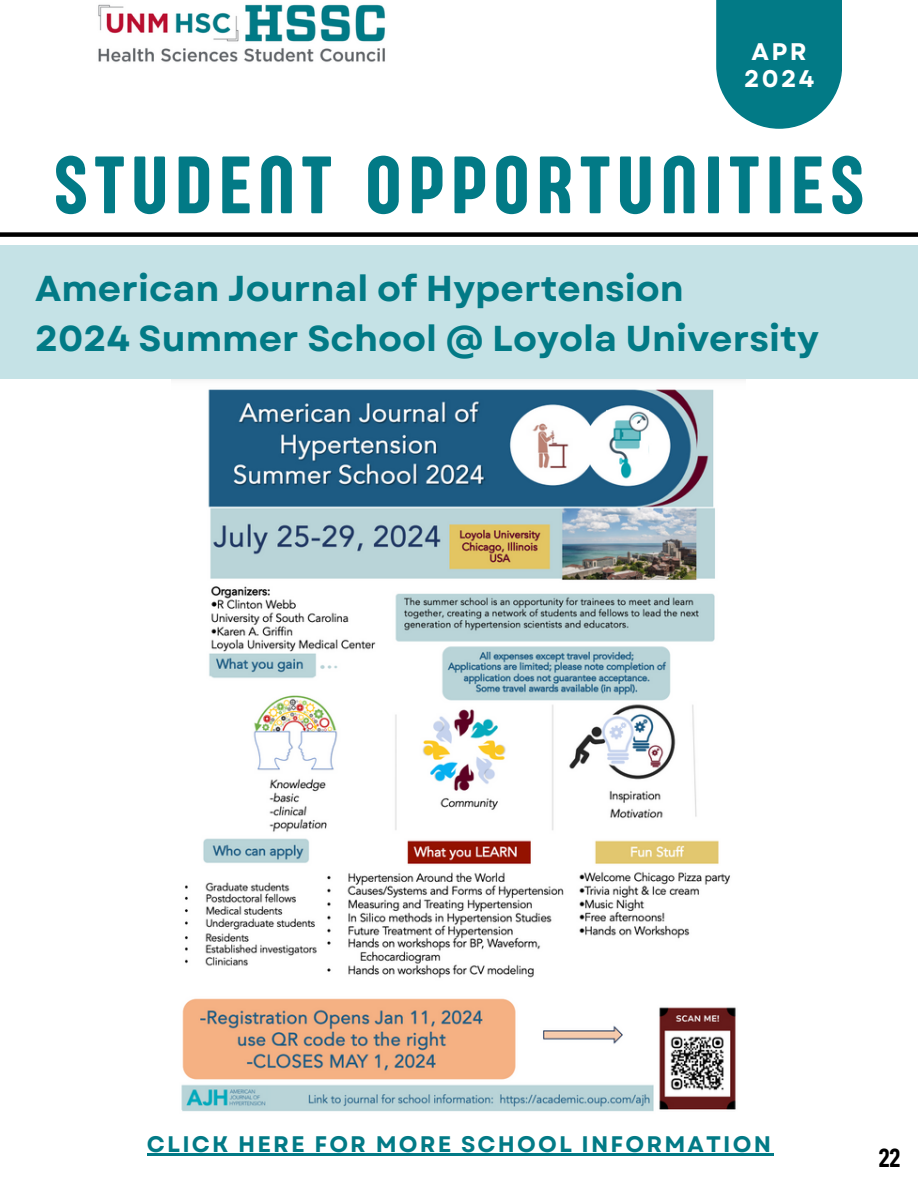
<style>
.page{position:relative;width:918px;height:1188px;background:#fff}
.page>*{position:absolute;margin:0;border:0;box-sizing:border-box;transform-origin:0 0}
.t1{font:84px "Sugo Pro Display";letter-spacing:.095em;color:#027a86}
.t2{font:700 36px/49.5px "Garet";color:#027a86}
.t3{font:27px "Sugo Pro Display";color:#000}
.t4{font:700 24px/27px "Garet";letter-spacing:.1em;color:#fff;text-align:center}
.t5{font:700 22.5px "Garet";letter-spacing:.095em;color:#027a86}
</style>
<div class="page">
<div style="left:0;top:232px;width:918px;height:5px;background:#000"></div>
<img style="left:98px;top:4px;width:287px;height:58px">
<img style="left:172px;top:379px;width:574px;height:733px">
<div style="left:716px;top:0;width:126px;height:129px;background:#027a86"></div>
<div style="left:0;top:245px;width:918px;height:134px;background:#c5e2e6"></div>
<hr style="left:147px;top:1153px;width:626px;height:2px;background:#027a86">
<p class="t4" style="left:744px;top:38px;width:72px">APR<br>2024</p>
<h1 class="t1" style="left:54px;top:137px;width:811px">STUDENT OPPORTUNITIES</h1>
<p class="t2" style="left:35px;top:264px;width:785px">American Journal of Hypertension<br>2024 Summer School @ Loyola University</p>
<p class="t5" style="left:147px;top:1128px;width:626px">CLICK HERE FOR MORE SCHOOL INFORMATION</p>
<p class="t3" style="left:879px;top:1143px;width:23px">22</p>
</div>
